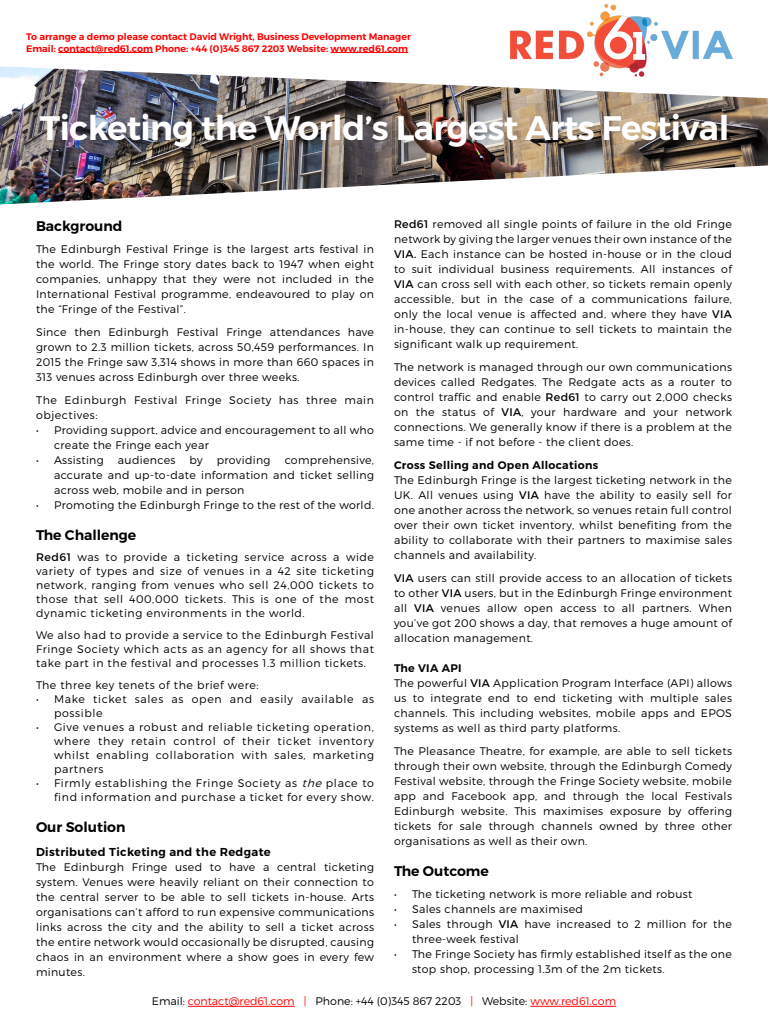
<style>
.page{position:relative;width:768px;height:1024px;background:#fff}
.page>*{position:absolute;margin:0;border:0;box-sizing:border-box;transform-origin:0 0}
.t1{font:600 34px "Montserrat";letter-spacing:-.02em;color:#fff}
.t2{font:600 14px "Montserrat";color:#000}
.t3{font:600 11.5px "Montserrat";letter-spacing:.03em;color:#000}
.t4{font:300 11px/15px "Montserrat";letter-spacing:.03em;color:#000;text-align:justify}
.t5{font:300 11px/14px "Montserrat";letter-spacing:.06em;color:#000}
.t6{font:300 11px/15px "Montserrat";letter-spacing:.05em;color:#000}
.t7{font:300 11px "Montserrat";color:#000}
.t8{font:600 11px "Montserrat";letter-spacing:.03em;color:#000}
.t9{font:600 9.5px "Montserrat";color:#f00}
.s1{font-weight:400}
.s2{font-style:italic}
.s3{color:#f00}
</style>
<div class="page">
<img style="left:0;top:66px;width:768px;height:138px">
<img style="left:494px;top:4px;width:260px;height:82px">
<hr style="left:188px;top:1006px;width:107px;height:1px;background:#f00">
<hr style="left:531px;top:1006px;width:85px;height:1px;background:#f00">
<hr style="left:58px;top:52px;width:95px;height:1px;background:#f00">
<hr style="left:331px;top:52px;width:77px;height:1px;background:#f00">
<p class="t9" style="left:26px;top:31px;width:386px">To arrange a demo please contact David Wright, Business Development Manager</p>
<p class="t9" style="left:26px;top:42px;width:384px">Email: contact@red61.com Phone: +44 (0)345 867 2203 Website: www.red61.com</p>
<p class="t1" style="left:40px;top:107px;width:691px">Ticketing the World’s Largest Arts Festival</p>
<p class="t2" style="left:36px;top:217px;width:88px">Background</p>
<p class="t4" style="left:36px;top:241px;width:340px">The Edinburgh Festival Fringe is the largest arts festival in the world. The Fringe story dates back to 1947 when eight companies, unhappy that they were not included in the International Festival programme, endeavoured to play on the “Fringe of the Festival”.</p>
<p class="t4" style="left:36px;top:324px;width:340px">Since then Edinburgh Festival Fringe attendances have grown to 2.3 million tickets, across 50,459 performances. In 2015 the Fringe saw 3,314 shows in more than 660 spaces in 313 venues across Edinburgh over three weeks.</p>
<p class="t6" style="left:36px;top:392px;width:339px">The Edinburgh Festival Fringe Society has three main objectives:</p>
<p class="t4" style="left:54px;top:422px;width:322px;text-indent:-18px">• Providing support, advice and encouragement to all who create the Fringe each year</p>
<p class="t4" style="left:36px;top:452px;width:69px">• Assisting</p>
<p class="t4" style="left:118px;top:452px;width:59px">audiences</p>
<p class="t4" style="left:190px;top:452px;width:15px">by</p>
<p class="t4" style="left:217px;top:452px;width:55px">providing</p>
<p class="t4" style="left:54px;top:452px;width:322px;text-indent:231px">comprehensive, accurate and up-to-date information and ticket selling across web, mobile and in person</p>
<p class="t4" style="left:36px;top:497px;width:339px">• Promoting the Edinburgh Fringe to the rest of the world.</p>
<p class="t2" style="left:36px;top:526px;width:102px">The Challenge</p>
<p class="t4" style="left:36px;top:550px;width:340px;line-height:14px"><span class="s1">Red61</span> was to provide a ticketing service across a wide variety of types and size of venues in a 42 site ticketing network, ranging from venues who sell 24,000 tickets to those that sell 400,000 tickets. This is one of the most dynamic ticketing environments in the world.</p>
<p class="t4" style="left:36px;top:628px;width:339px;line-height:14px">We also had to provide a service to the Edinburgh Festival Fringe Society which acts as an agency for all shows that take part in the festival and processes 1.3 million tickets.</p>
<p class="t6" style="left:36px;top:677px;width:224px">The three key tenets of the brief were:</p>
<p class="t5" style="left:54px;top:692px;width:322px;text-indent:-18px">• Make ticket sales as open and easily available as possible</p>
<p class="t4" style="left:54px;top:720px;width:322px;line-height:14px;text-indent:-18px">• Give venues a robust and reliable ticketing operation, where they retain control of their ticket inventory whilst enabling collaboration with sales, marketing partners</p>
<p class="t5" style="left:36px;top:776px;width:340px;text-align:right">• Firmly establishing the Fringe Society as <span class="s2">the</span> place to find information and purchase a ticket for every show.</p>
<p class="t2" style="left:36px;top:818px;width:91px">Our Solution</p>
<p class="t3" style="left:36px;top:845px;width:236px">Distributed Ticketing and the Redgate</p>
<p class="t4" style="left:36px;top:859px;width:340px">The Edinburgh Fringe used to have a central ticketing system. Venues were heavily reliant on their connection to the central server to be able to sell tickets in-house. Arts organisations can’t afford to run expensive communications links across the city and the ability to sell a ticket across the entire network would occasionally be disrupted, causing chaos in an environment where a show goes in every few minutes.</p>
<p class="t4" style="left:394px;top:216px;width:340px"><span class="s1">Red61</span> removed all single points of failure in the old Fringe network by giving the larger venues their own instance of the <span class="s1">VIA.</span> Each instance can be hosted in-house or in the cloud to suit individual business requirements. All instances of <span class="s1">VIA</span> can cross sell with each other, so tickets remain openly accessible, but in the case of a communications failure, only the local venue is affected and, where they have <span class="s1">VIA </span>in-house, they can continue to sell tickets to maintain the significant walk up requirement.</p>
<p class="t4" style="left:394px;top:359px;width:340px">The network is managed through our own communications devices called Redgates. The Redgate acts as a router to control traffic and enable <span class="s1">Red61</span> to carry out 2,000 checks on the status of <span class="s1">VIA</span>, your hardware and your network connections. We generally know if there is a problem at the same time - if not before - the client does.</p>
<p class="t8" style="left:394px;top:458px;width:206px">Cross Selling and Open Allocations</p>
<p class="t4" style="left:394px;top:472px;width:340px">The Edinburgh Fringe is the largest ticketing network in the UK. All venues using <span class="s1">VIA</span> have the ability to easily sell for one another across the network, so venues retain full control over their own ticket inventory, whilst benefiting from the ability to collaborate with their partners to maximise sales channels and availability.</p>
<p class="t4" style="left:394px;top:570px;width:340px"><span class="s1">VIA</span> users can still provide access to an allocation of tickets to other <span class="s1">VIA</span> users, but in the Edinburgh Fringe environment all <span class="s1">VIA</span> venues allow open access to all partners. When you’ve got 200 shows a day, that removes a huge amount of allocation management.</p>
<p class="t8" style="left:394px;top:661px;width:69px">The VIA API</p>
<p class="t4" style="left:394px;top:675px;width:340px">The powerful <span class="s1">VIA</span> Application Program Interface (API) allows us to integrate end to end ticketing with multiple sales channels. This including websites, mobile apps and EPOS systems as well as third party platforms.</p>
<p class="t4" style="left:394px;top:743px;width:340px">The Pleasance Theatre, for example, are able to sell tickets through their own website, through the Edinburgh Comedy Festival website, through the Fringe Society website, mobile app and Facebook app, and through the local Festivals Edinburgh website. This maximises exposure by offering tickets for sale through channels owned by three other organisations as well as their own.</p>
<p class="t2" style="left:394px;top:862px;width:96px">The Outcome</p>
<p class="t4" style="left:394px;top:886px;width:300px">• The ticketing network is more reliable and robust</p>
<p class="t4" style="left:394px;top:901px;width:191px">• Sales channels are maximised</p>
<p class="t4" style="left:412px;top:916px;width:322px;text-indent:-18px">• Sales through <span class="s1">VIA</span> have increased to 2 million for the three-week festival</p>
<p class="t4" style="left:412px;top:946px;width:322px;text-indent:-18px">• The Fringe Society has firmly established itself as the one stop shop, processing 1.3m of the 2m tickets.</p>
<p class="t7" style="left:152px;top:995px;width:466px">Email: <span class="s3">contact@red61.com |</span> Phone: +44 (0)345 867 2203 <span class="s3">|</span> Website: <span class="s3">www.red61.com</span></p>
</div>
